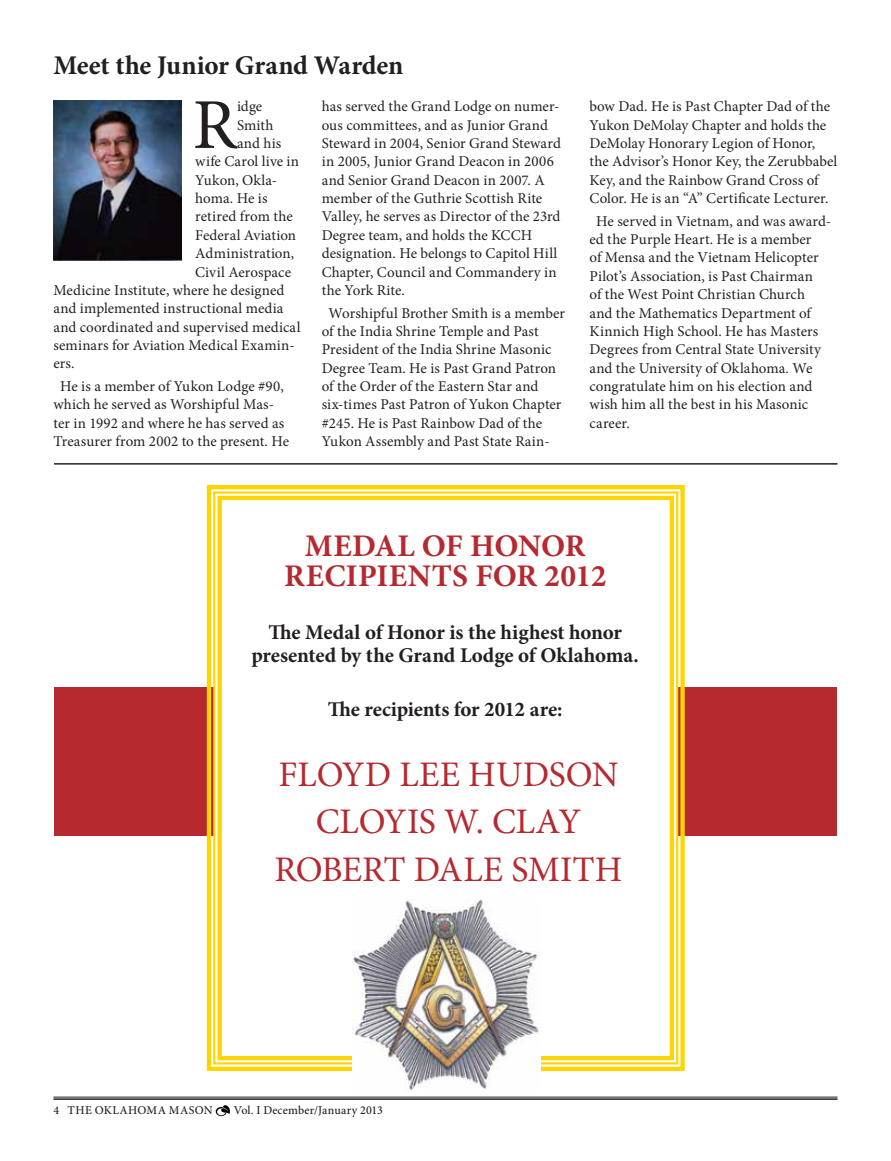
<style>
.page{position:relative;width:891px;height:1161px;background:#fff}
.page>*{position:absolute;margin:0;border:0;box-sizing:border-box;transform-origin:0 0}
.t1{font:71.55px "Minion Pro";color:#231f20}
.t2{font:36px/47.5px "Minion Pro";letter-spacing:-.005em;color:#b5292f;text-align:center}
.t3{font:700 31.5px/30px "Minion Pro";letter-spacing:.015em;color:#b5292f}
.t4{font:700 27px "Minion Pro";letter-spacing:-.015em;color:#231f20}
.t5{font:700 21px/22.5px "Minion Pro";letter-spacing:-.015em;color:#231f20;text-align:center}
.t6{font:15px/18.3px "Minion Pro";letter-spacing:.005em;color:#231f20}
.t7{font:500 12px "Minion Pro";letter-spacing:.02em;color:#231f20}
</style>
<div class="page">
<hr style="left:53px;top:1097px;width:785px;height:1px;background:#231f20">
<hr style="left:53px;top:1098px;width:785px;height:2px;background:#231f20">
<svg style="left:216px;top:1105px;width:14px;height:11px"></svg>
<div style="left:54px;top:688px;width:782px;height:148px;background:#b5292f"></div>
<img style="left:54px;top:100px;width:128px;height:161px">
<hr style="left:54px;top:463px;width:784px;height:2px;background:#231f20">
<svg style="left:205px;top:485px;width:482px;height:586px"></svg>
<div style="left:213px;top:491px;width:465px;height:574px;border:2px solid #ffd400"></div>
<div style="left:218px;top:496px;width:456px;height:564px;border:4px solid #ffd400"></div>
<img style="left:353px;top:898px;width:187px;height:193px">
<h3 class="t4" style="left:53px;top:46px;width:351px">Meet the Junior Grand Warden</h3>
<p class="t6" style="left:322px;top:97px;width:241px">has served the Grand Lodge on numer&shy;ous committees, and as Junior Grand Steward in 2004, Senior Grand Steward in 2005, Junior Grand Deacon in 2006 and Senior Grand Deacon in 2007. A member of the Guthrie Scottish Rite Valley, he serves as Director of the 23rd Degree team, and holds the KCCH designation. He belongs to Capitol Hill Chapter, Council and Commandery in the York Rite.</p>
<p class="t6" style="left:322px;top:304px;width:245px;text-indent:7px">Worshipful Brother Smith is a member of the India Shrine Temple and Past President of the India Shrine Masonic Degree Team. He is Past Grand Patron of the Order of the Eastern Star and six-times Past Patron of Yukon Chapter #245. He is Past Rainbow Dad of the Yukon Assembly and Past State Rain-</p>
<h1 class="t1" style="left:193px;top:77px;width:46px">R</h1>
<p class="t6" style="left:237px;top:97px;width:27px">idge</p>
<p class="t6" style="left:237px;top:116px;width:38px">Smith</p>
<p class="t6" style="left:237px;top:134px;width:46px">and his</p>
<p class="t6" style="left:195px;top:152px;width:105px">wife Carol live in</p>
<p class="t6" style="left:195px;top:171px;width:83px">Yukon, Okla-</p>
<p class="t6" style="left:195px;top:189px;width:74px">homa. He is</p>
<p class="t6" style="left:195px;top:208px;width:99px">retired from the</p>
<p class="t6" style="left:195px;top:226px;width:102px">Federal Aviation</p>
<p class="t6" style="left:195px;top:244px;width:100px">Administration,</p>
<p class="t6" style="left:195px;top:263px;width:97px">Civil Aerospace</p>
<p class="t6" style="left:53px;top:281px;width:232px">Medicine Institute, where he designed</p>
<p class="t6" style="left:53px;top:299px;width:232px">and implemented instructional media</p>
<p class="t6" style="left:53px;top:318px;width:249px">and coordinated and supervised medical</p>
<p class="t6" style="left:53px;top:336px;width:243px">seminars for Aviation Medical Examin-</p>
<p class="t6" style="left:53px;top:355px;width:23px">ers.</p>
<p class="t6" style="left:53px;top:377px;width:237px;text-indent:7px">He is a member of Yukon Lodge #90, which he served as Worshipful Mas&shy;ter in 1992 and where he has served as Treasurer from 2002 to the present. He</p>
<p class="t6" style="left:590px;top:97px;width:249px">bow Dad. He is Past Chapter Dad of the Yukon DeMolay Chapter and holds the DeMolay Honorary Legion of Honor, the Advisor’s Honor Key, the Zerubbabel Key, and the Rainbow Grand Cross of Color. He is an “A” Certificate Lecturer.</p>
<p class="t6" style="left:590px;top:212px;width:243px;text-indent:7px">He served in Vietnam, and was award&shy;ed the Purple Heart. He is a member<br>of Mensa and the Vietnam Helicopter Pilot’s Association, is Past Chairman<br>of the West Point Christian Church and the Mathematics Department of Kinnich High School. He has Masters Degrees from Central State University and the University of Oklahoma. We congratulate him on his election and wish him all the best in his Masonic career.</p>
<h3 class="t3" style="left:284px;top:530px;width:280px;text-indent:21px">Medal of Honor<br>Recipients for</h3>
<h3 class="t3" style="left:544px;top:560px;width:64px">2012</h3>
<h3 class="t5" style="left:251px;top:621px;width:389px">The Medal of Honor is the highest honor presented by the Grand Lodge of Oklahoma.</h3>
<h3 class="t5" style="left:328px;top:697px;width:236px">The recipients for 2012 are:</h3>
<h2 class="t2" style="left:275px;top:751px;width:349px">FLOYD LEE HUDSON<br>CLOYIS W. CLAY<br>ROBERT DALE SMITH</h2>
<p class="t7" style="left:54px;top:1102px;width:161px">4 The Oklahoma Mason</p>
<p class="t7" style="left:234px;top:1102px;width:151px">Vol. I December/January 2013</p>
</div>
